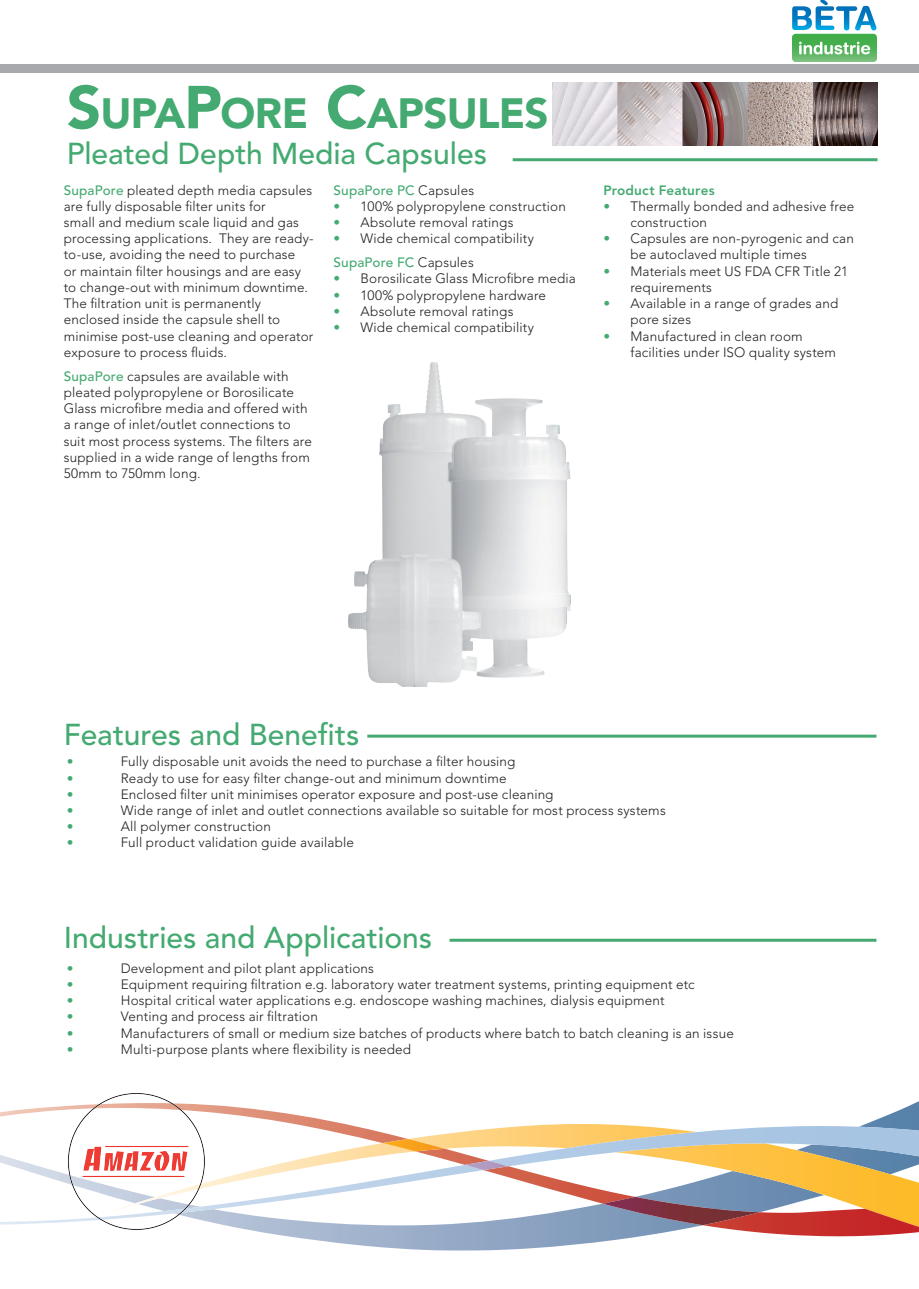
<style>
.page{position:relative;width:919px;height:1289px;background:#fff}
.page>*{position:absolute;margin:0;border:0;box-sizing:border-box;transform-origin:0 0}
.t1{font:900 42px "Avenir LT Std";letter-spacing:-.015em;color:#44aa71}
.t2{font:500 30px "Avenir LT Std";color:#44aa71}
.t3{font:300 13.5px/16.2px "Avenir LT Std";letter-spacing:.01em;color:#231f20}
.t4{font:500 13.5px "Avenir LT Std";letter-spacing:.015em;color:#44aa71}
.t5{font:800 13.5px "Avenir LT Std";letter-spacing:.015em;color:#44aa71}
.t6{font:13.5px "Frutiger";color:#44aa71}
.t7{font:900 13.5px "Frutiger";color:#44aa71}
.s1{font-size:60px}
.s2{font-weight:500;color:#44aa71}
.s3{font-weight:300;color:#231f20}
.s4{color:#44aa71}
</style>
<div class="page">
<svg style="left:435px;top:1227px;width:483px;height:23px"></svg>
<img style="left:866px;top:1227px;width:52px;height:3px">
<svg style="left:0;top:1102px;width:918px;height:125px"></svg>
<img style="left:382px;top:1138px;width:63px;height:13px">
<img style="left:465px;top:1160px;width:43px;height:10px">
<img style="left:67px;top:1093px;width:138px;height:137px">
<div style="left:0;top:64px;width:918px;height:8px;background:#a8a9ad"></div>
<img style="left:552px;top:83px;width:325px;height:62px">
<hr style="left:512px;top:158px;width:365px;height:3px;background:#44aa71">
<hr style="left:449px;top:938px;width:427px;height:3px;background:#44aa71">
<hr style="left:367px;top:734px;width:509px;height:3px;background:#44aa71">
<img style="left:348px;top:362px;width:223px;height:324px">
<img style="left:792px;top:0;width:84px;height:62px">
<h1 class="t1" style="left:67px;top:88px;width:481px"><span class="s1">S</span>UPA<span class="s1">P</span>ORE <span class="s1">C</span>APSULES</h1>
<h2 class="t2" style="left:67px;top:137px;width:422px">Pleated Depth Media Capsules</h2>
<p class="t3" style="left:64px;top:182px;width:251px"><span class="s2">SupaPore</span> pleated depth media capsules are fully disposable filter units for<br>small and medium scale liquid and gas processing applications. They are ready&shy;to-use, avoiding the need to purchase<br>or maintain filter housings and are easy to change-out with minimum downtime.<br>The filtration unit is permanently enclosed inside the capsule shell to minimise post-use cleaning and operator exposure to process fluids.</p>
<p class="t3" style="left:64px;top:368px;width:250px"><span class="s2">SupaPore</span> capsules are available with pleated polypropylene or Borosilicate Glass microfibre media and offered with a range of inlet/outlet connections to suit most process systems. The filters are supplied in a wide range of lengths from 50mm to 750mm long.</p>
<p class="t4" style="left:333px;top:182px;width:142px">SupaPore PC <span class="s3">Capsules</span></p>
<p class="t3" style="left:333px;top:198px;width:234px"><span class="s4">•</span> 100% polypropylene construction</p>
<p class="t3" style="left:333px;top:214px;width:181px"><span class="s4">•</span> Absolute removal ratings</p>
<p class="t3" style="left:333px;top:227px;width:202px;line-height:24px"><span class="s4">•</span> Wide chemical compatibility<br><span class="s2">SupaPore FC</span> Capsules</p>
<p class="t3" style="left:333px;top:271px;width:244px"><span class="s4">•</span> Borosilicate Glass Microfibre media</p>
<p class="t3" style="left:333px;top:287px;width:214px"><span class="s4">•</span> 100% polypropylene hardware</p>
<p class="t3" style="left:333px;top:303px;width:181px"><span class="s4">•</span> Absolute removal ratings</p>
<p class="t3" style="left:333px;top:319px;width:202px"><span class="s4">•</span> Wide chemical compatibility</p>
<p class="t5" style="left:603px;top:182px;width:113px">Product Features</p>
<p class="t3" style="left:630px;top:198px;width:225px;text-indent:-27px"><span class="s4">•</span> Thermally bonded and adhesive free construction</p>
<p class="t3" style="left:630px;top:230px;width:225px;text-indent:-27px"><span class="s4">•</span> Capsules are non-pyrogenic and can be autoclaved multiple times</p>
<p class="t3" style="left:630px;top:263px;width:219px;text-indent:-27px"><span class="s4">•</span> Materials meet US FDA CFR Title 21 requirements</p>
<p class="t3" style="left:630px;top:295px;width:209px;text-indent:-27px"><span class="s4">•</span> Available in a range of grades and pore sizes</p>
<p class="t3" style="left:630px;top:328px;width:207px;text-indent:-27px"><span class="s4">•</span> Manufactured in clean room facilities under ISO quality system</p>
<h2 class="t2" style="left:64px;top:717px;width:297px">Features and Benefits</h2>
<p class="t6" style="left:67px;top:753px;width:8px">•</p>
<p class="t3" style="left:121px;top:753px;width:396px">Fully disposable unit avoids the need to purchase a filter housing</p>
<p class="t6" style="left:67px;top:770px;width:8px">•</p>
<p class="t3" style="left:121px;top:769px;width:387px">Ready to use for easy filter change-out and minimum downtime</p>
<p class="t6" style="left:67px;top:786px;width:8px">•</p>
<p class="t3" style="left:121px;top:786px;width:434px">Enclosed filter unit minimises operator exposure and post-use cleaning</p>
<p class="t6" style="left:67px;top:802px;width:8px">•</p>
<p class="t3" style="left:121px;top:802px;width:546px">Wide range of inlet and outlet connections available so suitable for most process systems</p>
<p class="t6" style="left:67px;top:818px;width:8px">•</p>
<p class="t3" style="left:121px;top:818px;width:152px">All polymer construction</p>
<p class="t6" style="left:67px;top:834px;width:8px">•</p>
<p class="t3" style="left:121px;top:834px;width:234px">Full product validation guide available</p>
<h2 class="t2" style="left:64px;top:920px;width:370px">Industries and Applications</h2>
<p class="t7" style="left:67px;top:959px;width:8px">•</p>
<p class="t3" style="left:121px;top:960px;width:255px">Development and pilot plant applications</p>
<p class="t6" style="left:67px;top:976px;width:8px">•</p>
<p class="t3" style="left:121px;top:976px;width:575px">Equipment requiring filtration e.g. laboratory water treatment systems, printing equipment etc</p>
<p class="t6" style="left:67px;top:992px;width:8px">•</p>
<p class="t3" style="left:121px;top:992px;width:545px">Hospital critical water applications e.g. endoscope washing machines, dialysis equipment</p>
<p class="t6" style="left:67px;top:1008px;width:8px">•</p>
<p class="t3" style="left:121px;top:1008px;width:198px">Venting and process air filtration</p>
<p class="t6" style="left:67px;top:1024px;width:8px">•</p>
<p class="t3" style="left:121px;top:1024px;width:614px">Manufacturers of small or medium size batches of products where batch to batch cleaning is an issue</p>
<p class="t6" style="left:67px;top:1041px;width:8px">•</p>
<p class="t3" style="left:121px;top:1041px;width:292px">Multi-purpose plants where flexibility is needed</p>
</div>
